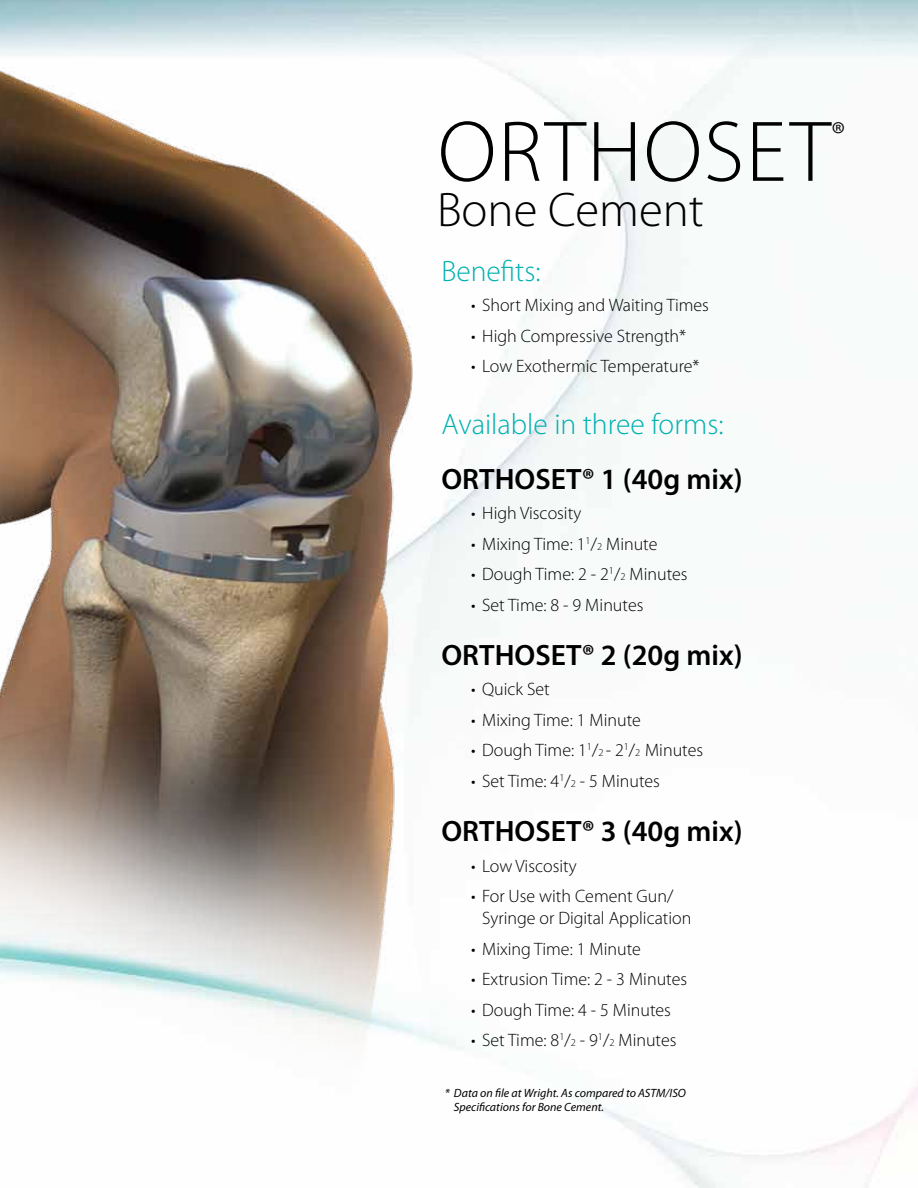
<style>
.page{position:relative;width:918px;height:1188px;background:#fff}
.page>*{position:absolute;margin:0;border:0;box-sizing:border-box;transform-origin:0 0}
.t1{font:300 87px "Myriad Pro";color:#000}
.t2{font:300 48.75px "Myriad Pro";color:#000}
.t3{font:300 34.95px "Myriad Pro";color:#000}
.t4{font:600 29.55px "Myriad Pro";color:#000}
.t5{font:300 29.55px "Myriad Pro";color:#00b1b0}
.t6{font:300 18px/22.2px "Myriad Pro";color:#000}
.t7{font:italic 12px/13.5px "Myriad Pro";color:#000}
.s1{font-size:10.5px}
</style>
<div class="page">
<img style="left:457px;top:77px;width:461px;height:1111px">
<img style="left:0;top:0;width:457px;height:1050px">
<h1 class="t1" style="left:438px;top:104px;width:309px">ORTHOSET</h1>
<h3 class="t3" style="left:831px;top:115px;width:15px">®</h3>
<h2 class="t2" style="left:437px;top:183px;width:268px">Bone Cement</h2>
<h3 class="t5" style="left:442px;top:255px;width:101px">Benefits:</h3>
<p class="t6" style="left:471px;top:294px;width:239px">• Short Mixing and Waiting Times</p>
<p class="t6" style="left:471px;top:325px;width:217px">• High Compressive Strength*</p>
<p class="t6" style="left:471px;top:355px;width:230px">• Low Exothermic Temperature*</p>
<h3 class="t5" style="left:442px;top:408px;width:284px">Available in three forms:</h3>
<h3 class="t4" style="left:442px;top:463px;width:303px">ORTHOSET® 1 (40g mix)</h3>
<p class="t6" style="left:471px;top:503px;width:112px">• High Viscosity</p>
<p class="t6" style="left:471px;top:533px;width:188px">• Mixing Time: 1<sup>1</sup>/<span class="s1">2</span> Minute</p>
<p class="t6" style="left:471px;top:563px;width:218px">• Dough Time: 2 - 2<sup>1</sup>/<span class="s1">2</span> Minutes</p>
<p class="t6" style="left:471px;top:594px;width:174px">• Set Time: 8 - 9 Minutes</p>
<h3 class="t4" style="left:442px;top:639px;width:303px">ORTHOSET® 2 (20g mix)</h3>
<p class="t6" style="left:471px;top:679px;width:80px">• Quick Set</p>
<p class="t6" style="left:471px;top:709px;width:171px">• Mixing Time: 1 Minute</p>
<p class="t6" style="left:471px;top:740px;width:234px">• Dough Time: 1<sup>1</sup>/<span class="s1">2</span> - 2<sup>1</sup>/<span class="s1">2</span> Minutes</p>
<p class="t6" style="left:471px;top:770px;width:190px">• Set Time: 4<sup>1</sup>/<span class="s1">2</span> - 5 Minutes</p>
<h3 class="t4" style="left:442px;top:815px;width:303px">ORTHOSET® 3 (40g mix)</h3>
<p class="t6" style="left:471px;top:855px;width:107px">• Low Viscosity</p>
<p class="t6" style="left:482px;top:885px;width:211px;text-indent:-11px">• For Use with Cement Gun/<br>Syringe or Digital Application</p>
<p class="t6" style="left:471px;top:938px;width:171px">• Mixing Time: 1 Minute</p>
<p class="t6" style="left:471px;top:968px;width:218px">• Extrusion Time: 2 - 3 Minutes</p>
<p class="t6" style="left:471px;top:999px;width:201px">• Dough Time: 4 - 5 Minutes</p>
<p class="t6" style="left:471px;top:1029px;width:207px">• Set Time: 8<sup>1</sup>/<span class="s1">2</span> - 9<sup>1</sup>/<span class="s1">2</span> Minutes</p>
<p class="t7" style="left:454px;top:1087px;width:233px;text-indent:-9px">* Data on file at Wright. As compared to ASTM/ISO<br>Specifications for Bone Cement.</p>
</div>
